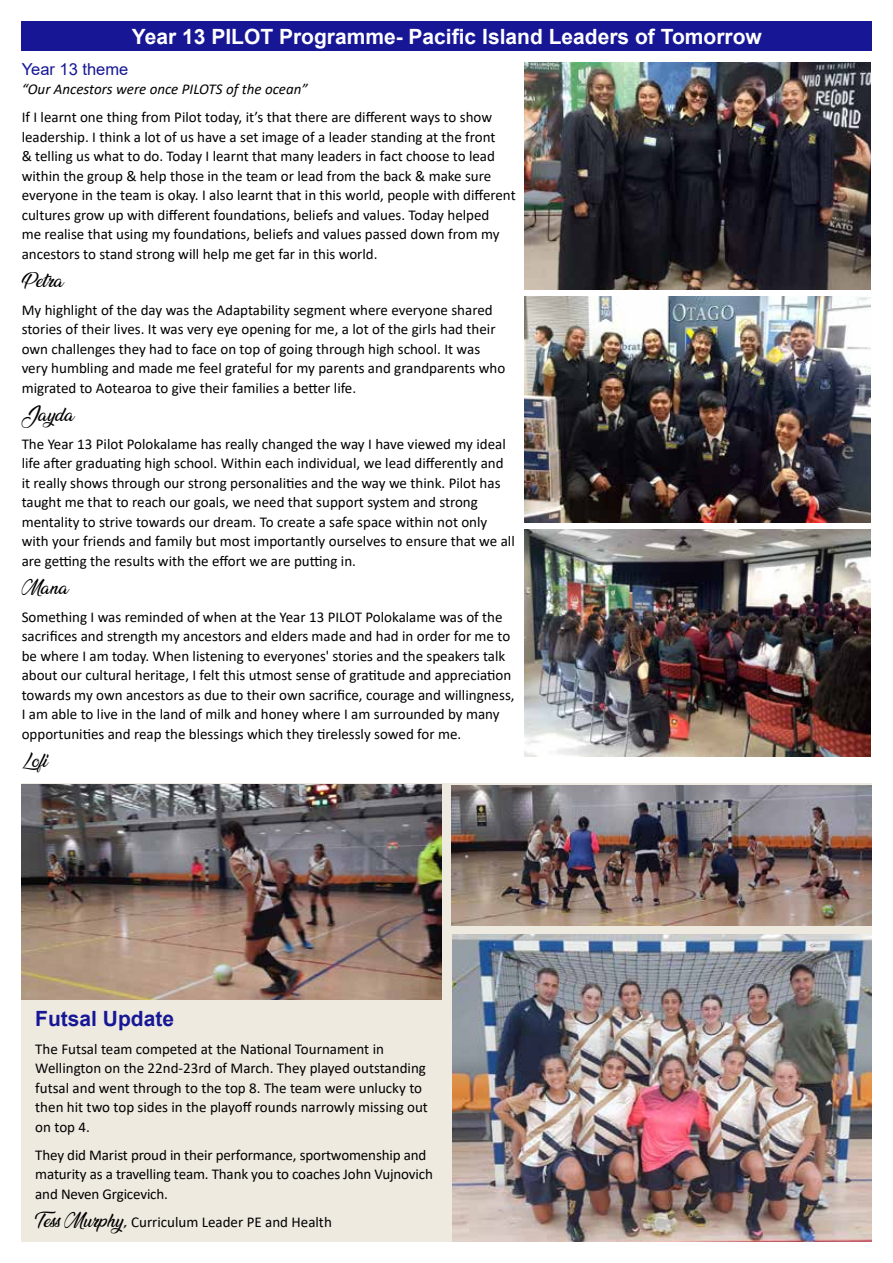
<style>
.page{position:relative;width:893px;height:1263px;background:#fff}
.page>*{position:absolute;margin:0;border:0;box-sizing:border-box;transform-origin:0 0}
.t1{font:700 21px "Arial";color:#fff}
.t2{font:700 21px "Arial";color:#171796}
.t3{font:16.5px "Ananda";color:#000}
.t4{font:16.5px "Arial";color:#171796}
.t5{font:15px/19.5px "Calibri";color:#000}
.t6{font:italic 15px "Calibri";color:#000}
.s1{font-family:"Ananda";font-size:16.5px}
.s2{font-family:"Athletic Script";font-size:16.5px}
</style>
<div class="page">
<div style="left:21px;top:783px;width:851px;height:459px;background:#eeeae0"></div>
<div style="left:22px;top:21px;width:850px;height:30px;background:#171796"></div>
<img style="left:524px;top:530px;width:347px;height:226px">
<img style="left:524px;top:296px;width:347px;height:227px">
<img style="left:524px;top:63px;width:347px;height:226px">
<img style="left:452px;top:934px;width:420px;height:307px">
<img style="left:452px;top:785px;width:420px;height:141px">
<img style="left:21px;top:784px;width:420px;height:215px">
<h1 class="t1" style="left:132px;top:22px;width:631px">Year 13 PILOT Programme- Pacific Island Leaders of Tomorrow</h1>
<p class="t4" style="left:22px;top:58px;width:108px">Year 13 theme</p>
<p class="t6" style="left:22px;top:79px;width:288px">“Our Ancestors were once PILOTS of the ocean”</p>
<p class="t5" style="left:22px;top:107px;width:496px">If I learnt one thing from Pilot today, it’s that there are different ways to show leadership. I think a lot of us have a set image of a leader standing at the front<br>&amp; telling us what to do. Today I learnt that many leaders in fact choose to lead within the group &amp; help those in the team or lead from the back &amp; make sure everyone in the team is okay. I also learnt that in this world, people with different cultures grow up with different foundations, beliefs and values. Today helped<br>me realise that using my foundations, beliefs and values passed down from my ancestors to stand strong will help me get far in this world.</p>
<p class="t3" style="left:22px;top:271px;width:43px">Petra</p>
<p class="t5" style="left:22px;top:300px;width:485px">My highlight of the day was the Adaptability segment where everyone shared stories of their lives. It was very eye opening for me, a lot of the girls had their own challenges they had to face on top of going through high school. It was very humbling and made me feel grateful for my parents and grandparents who migrated to Aotearoa to give their families a better life.</p>
<p class="t3" style="left:22px;top:405px;width:54px">Jayda</p>
<p class="t5" style="left:22px;top:434px;width:495px">The Year 13 Pilot Polokalame has really changed the way I have viewed my ideal life after graduating high school. Within each individual, we lead differently and it really shows through our strong personalities and the way we think. Pilot has taught me that to reach our goals, we need that support system and strong mentality to strive towards our dream. To create a safe space within not only with your friends and family but most importantly ourselves to ensure that we all are getting the results with the effort we are putting in.</p>
<p class="t3" style="left:22px;top:578px;width:48px">Mana</p>
<p class="t5" style="left:22px;top:607px;width:494px">Something I was reminded of when at the Year 13 PILOT Polokalame was of the sacrifices and strength my ancestors and elders made and had in order for me to be where I am today. When listening to everyones' stories and the speakers talk about our cultural heritage, I felt this utmost sense of gratitude and appreciation towards my own ancestors as due to their own sacrifice, courage and willingness, I am able to live in the land of milk and honey where I am surrounded by many opportunities and reap the blessings which they tirelessly sowed for me.</p>
<p class="t3" style="left:22px;top:751px;width:31px">Lofi</p>
<h1 class="t2" style="left:35px;top:1003px;width:140px">Futsal Update</h1>
<p class="t5" style="left:35px;top:1038px;width:394px">The Futsal team competed at the National Tournament in Wellington on the 22nd-23rd of March. They played outstanding futsal and went through to the top 8. The team were unlucky to then hit two top sides in the playoff rounds narrowly missing out on top 4.</p>
<p class="t5" style="left:35px;top:1144px;width:399px">They did Marist proud in their performance, sportwomenship and maturity as a travelling team. Thank you to coaches John Vujnovich and Neven Grgicevich.</p>
<p class="t5" style="left:35px;top:1211px;width:298px"><span class="s1">Tess Murphy</span><span class="s2">,</span> Curriculum Leader PE and Health</p>
</div>
